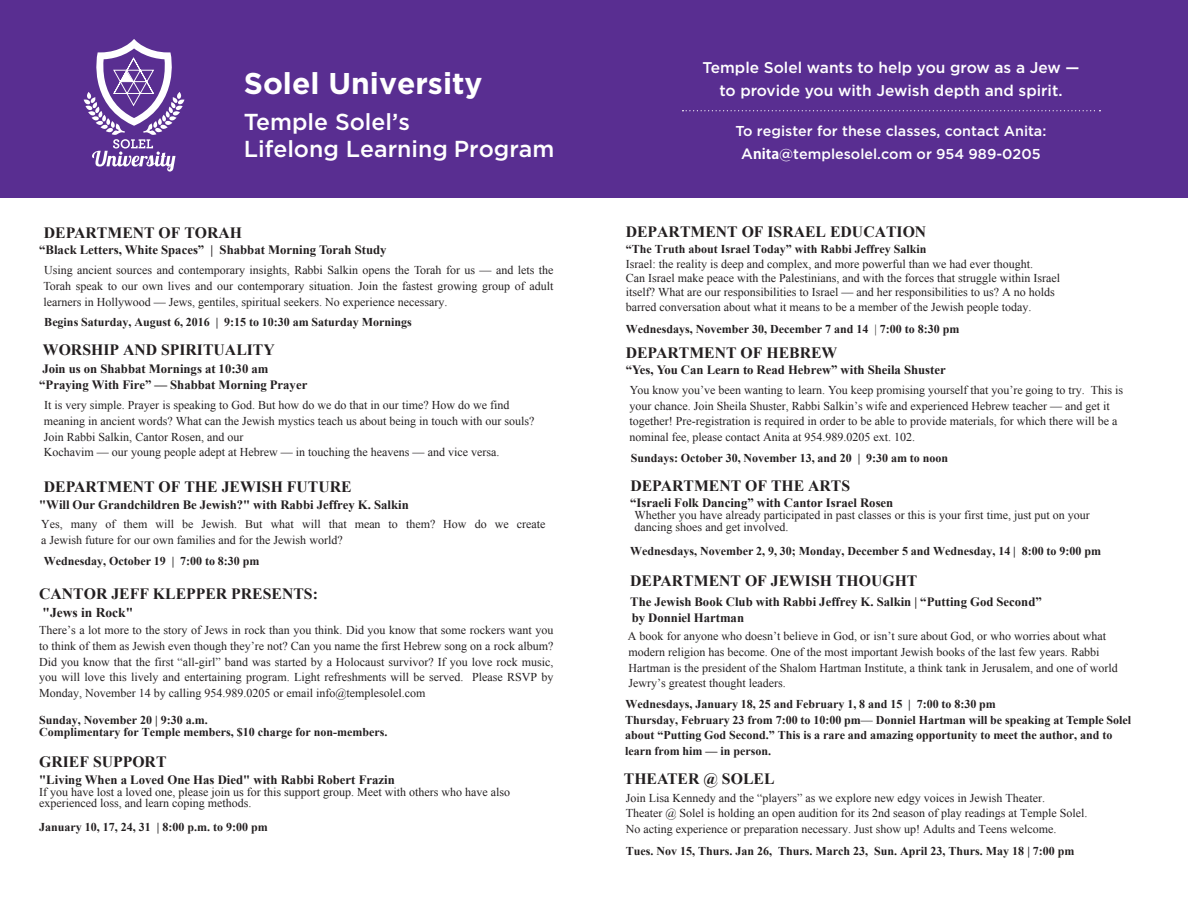
<style>
.page{position:relative;width:1188px;height:918px;background:#fff}
.page>*{position:absolute;margin:0;border:0;box-sizing:border-box;transform-origin:0 0}
.Subhead{font:700 30px "Gotham";color:#fff}
.Subhead-2{font:500 23.1px/26.5px "Gotham";color:#fff}
.Info{font:700 15.75px "Times New Roman";color:#231f20}
.times{font:700 15.75px "Times New Roman";color:#231f20}
.times-2{font:700 15.75px "Times New Roman";color:#231f20}
.Info-2{font:700 15.75px "Times New Roman";color:#231f20}
.Subhead-3{font:500 15.45px/22.6px "Gotham";color:#fff;text-align:center}
.Subhead-4{font:500 14.4px/22.8px "Gotham";color:#fff;text-align:center}
.times-3{font:700 13.5px "Times New Roman";color:#231f20}
.times-4{font:700 12.75px/16.5px "Times New Roman";color:#231f20}
.Info-3{font:700 12.75px/16.5px "Times New Roman";color:#231f20}
.times-5{font:700 12.75px "Times New Roman";color:#231f20}
.Info-4{font:12px/15.8px "Times New Roman";color:#231f20}
.times-6{font:12px/15.8px "Times New Roman";color:#231f20}
.times-7{font:12px/15.8px "Times New Roman";color:#231f20;text-align:justify}
.Info-5{font:700 12px/15.8px "Times New Roman";color:#231f20}
.Info-6{font:12px/15.8px "Times New Roman";color:#231f20}
.times-8{font:700 12px/12px "Times New Roman";color:#231f20}
.times-9{font:700 12px "Times New Roman";color:#231f20}
.Info-7{font:700 12px "Times New Roman";color:#231f20}
.s1{font-style:inherit}
.s2{font-size:15px}
.s3{font-family:"Adobe Gothic Std";font-weight:700}
.s4{font-weight:700}
.s5{font-weight:400}
</style>
<div class="page">
<div style="left:0;top:0;width:594px;height:197px;background:#592e91"></div>
<div style="left:594px;top:0;width:594px;height:197px;background:#592e91"></div>
<svg style="left:683px;top:110px;width:417px;height:1px"></svg>
<svg style="left:84px;top:39px;width:100px;height:133px"></svg>
<p class="Subhead" style="left:244px;top:66px;width:240px">Solel University</p>
<p class="Subhead-2" style="left:244px;top:108px;width:312px">Temple Solel’s<br>Lifelong Learning Program</p>
<p class="times" style="left:44px;top:221px;width:200px">DEPARTMENT OF TORAH</p>
<p class="times-4" style="left:39px;top:241px;width:349px">“Black Letters, White Spaces” | Shabbat Morning Torah Study</p>
<p class="times-6" style="left:44px;top:262px;width:511px;text-align:justify">Using ancient sources and contemporary insights, Rabbi Salkin opens the Torah for us — and lets the Torah speak to our own lives and our contemporary situation. Join the fastest growing group of adult learners in Hollywood — Jews, gentiles, spiritual seekers. No experience necessary.</p>
<p class="times-9" style="left:44px;top:313px;width:369px">Begins Saturday, August 6, 2016 | 9:15 to 10:30 am Saturday Mornings</p>
<p class="times" style="left:43px;top:338px;width:233px">WORSHIP AND SPIRITUALITY</p>
<p class="times-4" style="left:39px;top:360px;width:270px">Join us on Shabbat Mornings at 10:30 am “Praying With Fire” — Shabbat Morning Prayer</p>
<p class="times-6" style="left:44px;top:397px;width:492px">It is very simple. Prayer is speaking to God. But how do we do that in our time? How do we find meaning in ancient words? What can the Jewish mystics teach us about being in touch with our souls?<br>Join Rabbi Salkin, Cantor Rosen, and our<br>Kochavim — our young people adept at Hebrew — in touching the heavens — and vice versa.</p>
<p class="times" style="left:44px;top:475px;width:309px">DEPARTMENT OF THE JEWISH FUTURE</p>
<p class="times-4" style="left:39px;top:496px;width:371px"><span class="s1">"</span>Will Our Grandchildren Be Jewish?<span class="s1">"</span> with Rabbi Jeffrey K. Salkin</p>
<p class="times-6" style="left:41px;top:516px;width:506px">Yes, many of them will be Jewish. But what will that mean to them? How do we create a Jewish future for our own families and for the Jewish world?</p>
<p class="times-9" style="left:44px;top:552px;width:217px">Wednesday, October 19 | 7:00 to 8:30 pm</p>
<p class="times-2" style="left:39px;top:583px;width:280px">CANTOR JEFF KLEPPER PRESENTS:</p>
<p class="times-3" style="left:43px;top:603px;width:92px">"Jews in Rock"</p>
<p class="times-7" style="left:39px;top:622px;width:516px">There’s a lot more to the story of Jews in rock than you think. Did you know that some rockers want you to think of them as Jewish even though they’re not? Can you name the first Hebrew song on a rock album?<br>Did you know that the first “all-girl” band was started by a Holocaust survivor? If you love rock music, you will love this lively and entertaining program. Light refreshments will be served. Please RSVP by Monday, November 14 by calling 954.989.0205 or email info@templesolel.com</p>
<p class="times-8" style="left:39px;top:713px;width:350px">Sunday, November 20 | 9:30 a.m.<br>Complimentary for Temple members, $10 charge for non-members.</p>
<p class="times-2" style="left:39px;top:751px;width:129px">GRIEF SUPPORT</p>
<p class="times-5" style="left:39px;top:770px;width:357px">"Living When a Loved One Has Died" with Rabbi Robert Frazin</p>
<p class="times-7" style="left:39px;top:785px;width:472px;line-height:11.7px">If you have lost a loved one, please join us for this support group. Meet with others who have also experienced loss, and learn coping methods.</p>
<p class="times-8" style="left:39px;top:821px;width:230px">January 10, 17, 24, 31 | 8:00 p.m. to 9:00 pm</p>
<p class="Subhead-3" style="left:703px;top:56px;width:378px">Temple Solel wants to help you grow as a Jew — to provide you with Jewish depth and spirit.</p>
<p class="Subhead-4" style="left:736px;top:120px;width:312px">To register for these classes, contact Anita:<br><span class="s2">A</span><span class="s3">nita</span>@templesolel.com or 954 989-0205</p>
<p class="Info-2" style="left:626px;top:221px;width:302px">DEPARTMENT OF ISRAEL EDUCATION</p>
<p class="Info-4" style="left:626px;top:242px;width:436px;line-height:14.4px"><span class="s4">“The Truth about Israel Today” with Rabbi Jeffrey Salkin<br></span>Israel: the reality is deep and complex, and more powerful than we had ever thought.<br>Can Israel make peace with the Palestinians, and with the forces that struggle within Israel itself? What are our responsibilities to Israel — and her responsibilities to us? A no holds barred conversation about what it means to be a member of the Jewish people today.</p>
<p class="Info-5" style="left:626px;top:320px;width:335px">Wednesdays, November 30, December 7 and 14 <span class="s5">|</span> 7:00 to 8:30 pm</p>
<p class="Info" style="left:626px;top:341px;width:213px">DEPARTMENT OF HEBREW</p>
<p class="Info-3" style="left:626px;top:361px;width:322px">“Yes, You Can Learn to Read Hebrew” with Sheila Shuster</p>
<p class="Info-4" style="left:630px;top:382px;width:495px">You know you’ve been wanting to learn. You keep promising yourself that you’re going to try. This is your chance. Join Sheila Shuster, Rabbi Salkin’s wife and experienced Hebrew teacher — and get it together! <span class="s1">Pre-registration is required in order to be able to provide materials, for which there will be a nominal fee, please contact Anita at 954.989.0205 ext. 102.</span></p>
<p class="Info-5" style="left:631px;top:449px;width:319px">Sundays: October 30, Novemb<span class="s1">er</span> 13, and 20 | 9:30 am to noon</p>
<p class="Info" style="left:630px;top:474px;width:221px">DEPARTMENT OF THE ARTS</p>
<p class="Info-3" style="left:630px;top:494px;width:265px">“Israeli Folk Dancing” with Cantor Israel Rosen</p>
<p class="Info-4" style="left:635px;top:509px;width:457px;line-height:12px">Whether you have already participated in past classes or this is your first time, just put on your dancing shoes and get involved.</p>
<p class="Info-5" style="left:630px;top:543px;width:472px">Wednesdays, November 2, 9, 30; Monday, December 5 and Wednesday, 14 | 8:00 to 9:00 pm</p>
<p class="Info" style="left:630px;top:570px;width:289px">DEPARTMENT OF JEWISH THOUGHT</p>
<p class="Info-3" style="left:630px;top:593px;width:413px">The Jewish Book Club with Rabbi Jeffrey K. Salkin | “Putting God Second” by Donniel Hartman</p>
<p class="Info-4" style="left:628px;top:628px;width:491px">A book for anyone who doesn’t believe in God, or isn’t sure about God, or who worries about what modern religion has become. One of the most important Jewish books of the last few years. Rabbi Hartman is the president of the Shalom Hartman Institute, a think tank in Jerusalem, and one of world Jewry’s greatest thought leaders.</p>
<p class="Info-5" style="left:625px;top:696px;width:508px">Wednesdays, January 18, 25 and February 1, 8 and 15 | 7:00 to 8:30 pm<br>Thursday, February 23 from 7:00 to 10:00 pm<span class="s5">—</span> Donniel Hartman will be speaking at Temple Solel about “Putting God Second.” This is a rare and amazing opportunity to meet the author, and to learn from him — in person.</p>
<p class="Info" style="left:624px;top:768px;width:152px">THEATER @ SOLEL</p>
<p class="Info-6" style="left:626px;top:789px;width:463px"><span class="s1">Join Lisa Kennedy</span> and <span class="s1">the “players” as we explore new edgy voices in Jewish Theater.<br></span>Theater @ Solel is holding an open audition for its 2nd season of play readings at Temple Solel.<br>No acting experience or preparation necessary. Just show up! Adults and Teens welcome.</p>
<p class="Info-7" style="left:626px;top:842px;width:450px">Tues. Nov 15, Thurs. Jan 26, Thurs. March 23, Sun. April 23, Thurs. May 18 | 7:00 pm</p>
</div>
